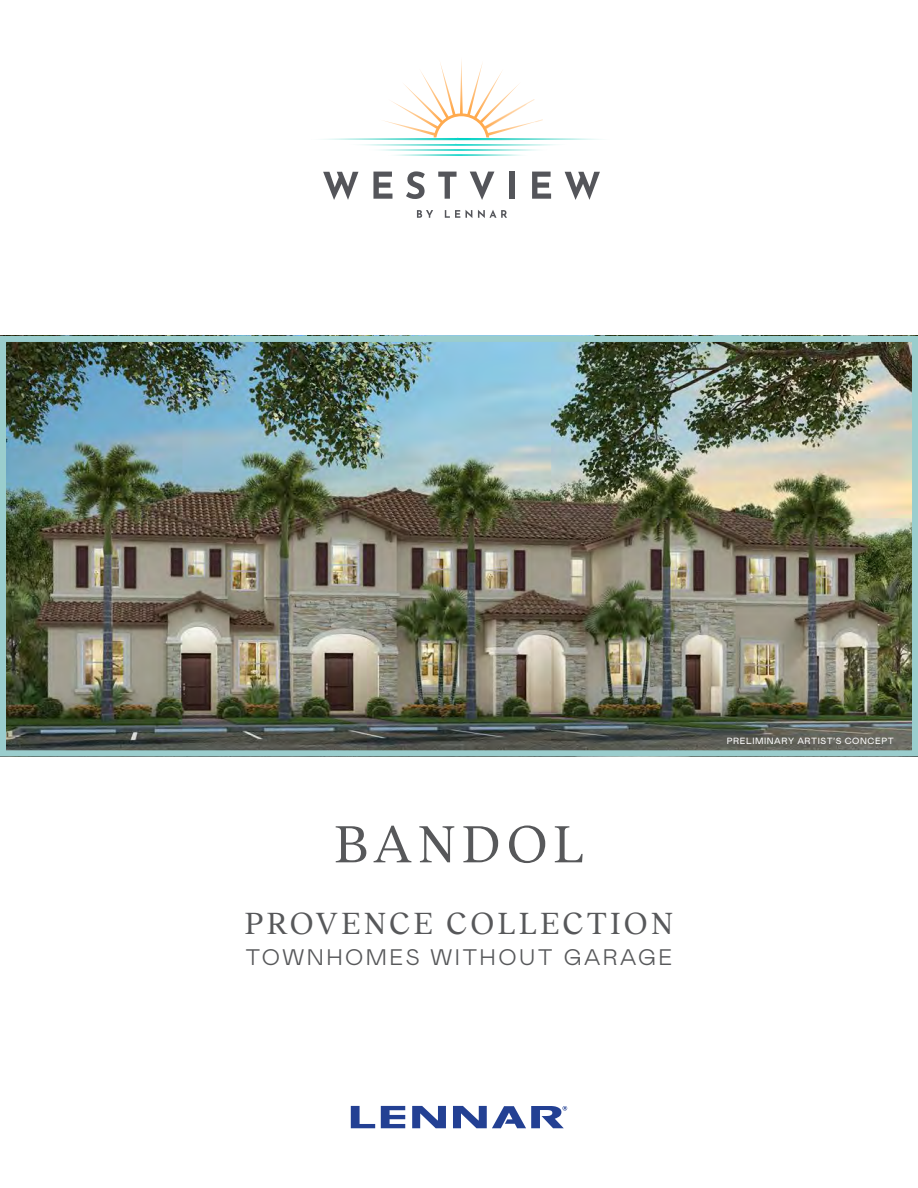
<style>
.page{position:relative;width:918px;height:1188px;background:#fff}
.page>*{position:absolute;margin:0;border:0;box-sizing:border-box;transform-origin:0 0}
.descr{font:54px "Reckless";letter-spacing:.12em;color:#57585a}
.descr-2{font:31.5px "Reckless";letter-spacing:.12em;color:#57585a}
.descr-3{font:300 22.5px "Mabry Pro";letter-spacing:.11em;color:#57585a}
.t1{font:9px "Mabry Pro";letter-spacing:.06em;color:#fff}
</style>
<div class="page">
<svg style="left:351px;top:1106px;width:24px;height:22px"></svg>
<svg style="left:381px;top:1106px;width:24px;height:22px"></svg>
<svg style="left:412px;top:1106px;width:34px;height:22px"></svg>
<svg style="left:453px;top:1106px;width:114px;height:22px"></svg>
<svg style="left:323px;top:60px;width:277px;height:96px"></svg>
<svg style="left:323px;top:172px;width:35px;height:28px"></svg>
<svg style="left:373px;top:172px;width:19px;height:27px"></svg>
<svg style="left:406px;top:171px;width:19px;height:28px"></svg>
<svg style="left:438px;top:172px;width:19px;height:27px"></svg>
<svg style="left:470px;top:172px;width:24px;height:28px"></svg>
<div style="left:509px;top:172px;width:6px;height:27px;background:#54555a"></div>
<svg style="left:532px;top:172px;width:19px;height:27px"></svg>
<svg style="left:565px;top:172px;width:35px;height:28px"></svg>
<svg style="left:417px;top:210px;width:16px;height:8px"></svg>
<svg style="left:445px;top:210px;width:15px;height:8px"></svg>
<svg style="left:466px;top:210px;width:6px;height:8px"></svg>
<svg style="left:478px;top:210px;width:29px;height:8px"></svg>
<img style="left:7px;top:343px;width:904px;height:406px">
<div style="left:0;top:336px;width:918px;height:420px;border:6px solid #9acdcd"></div>
<p class="descr" style="left:334px;top:805px;width:251px">BANDOL</p>
<p class="descr-2" style="left:245px;top:900px;width:430px">PROVENCE COLLECTION</p>
<p class="descr-3" style="left:246px;top:942px;width:428px">TOWNHOMES WITHOUT GARAGE</p>
<p class="t1" style="left:727px;top:734px;width:169px">PRELIMINARY ARTIST’S CONCEPT</p>
</div>
